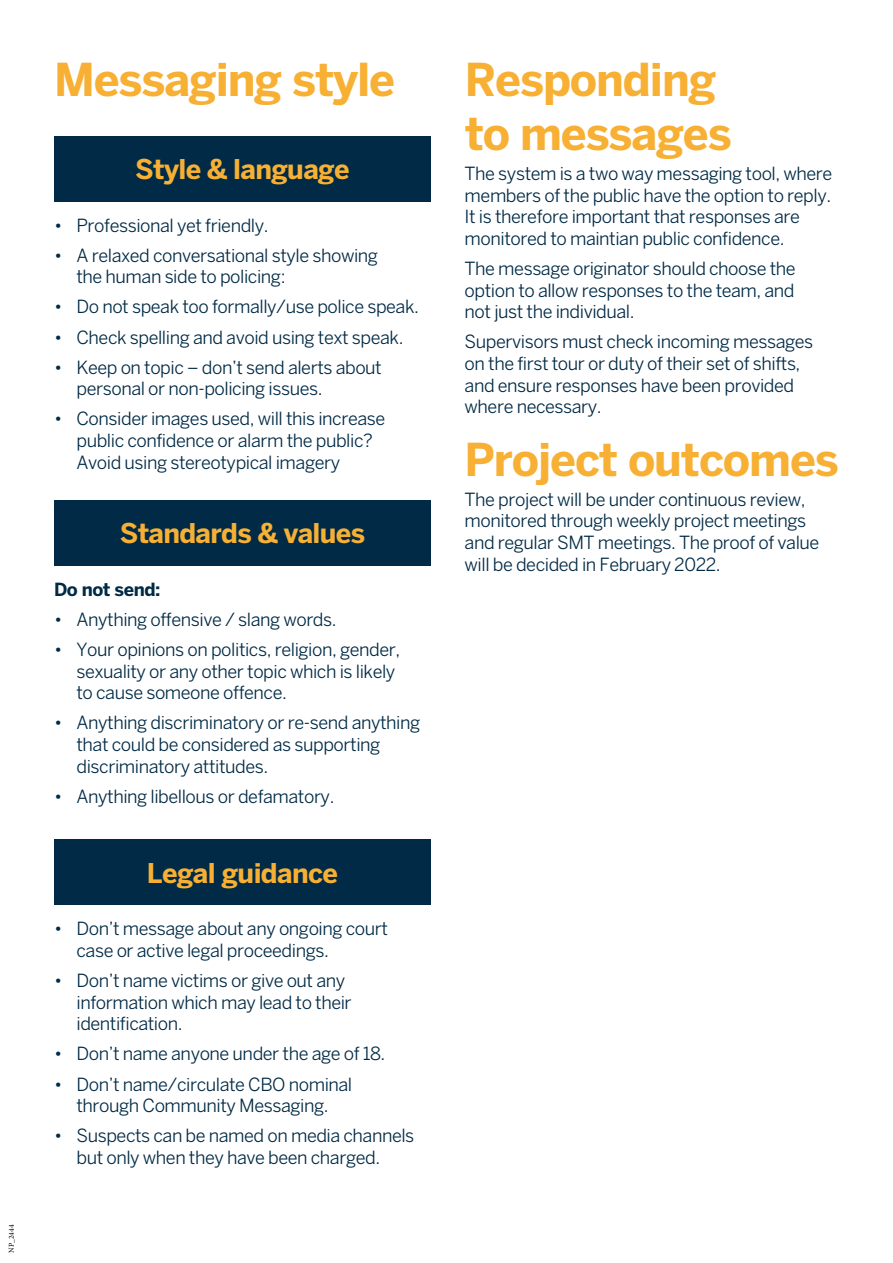
<style>
.page{position:relative;width:893px;height:1263px;background:#fff}
.page>*{position:absolute;margin:0;border:0;box-sizing:border-box;transform-origin:0 0}
.t1{font:700 45px/54px "Benton Sans";letter-spacing:-.025em;color:#f7b033}
.t2{font:700 27px "Benton Sans";letter-spacing:-.025em;color:#f7b033}
.t3{font:18px/21.6px "Benton Sans";letter-spacing:-.025em;color:#002a45}
.t4{font:700 18px "Benton Sans";letter-spacing:-.025em;color:#002a45}
.t5{font:7.5px "Minion Pro";color:#000}
</style>
<div class="page">
<div style="left:54px;top:136px;width:377px;height:65px;background:#002a45"></div>
<div style="left:54px;top:500px;width:377px;height:66px;background:#002a45"></div>
<div style="left:54px;top:840px;width:377px;height:65px;background:#002a45"></div>
<p class="t5" style="left:7px;top:1253px;width:29px;rotate:-90deg">NP_2444</p>
<h1 class="t1" style="left:54px;top:52px;width:343px">Messaging style</h1>
<h1 class="t1" style="left:465px;top:52px;width:269px">Responding to messages</h1>
<p class="t3" style="left:465px;top:163px;width:369px">The system is a two way messaging tool, where members of the public have the option to reply.<br>It is therefore important that responses are monitored to maintian public confidence.</p>
<p class="t3" style="left:465px;top:257px;width:333px;text-align:justify">The message originator should choose the option to allow responses to the team, and not just the individual.</p>
<p class="t3" style="left:465px;top:331px;width:350px">Supervisors must check incoming messages on the first tour or duty of their set of shifts, and ensure responses have been provided where necessary.</p>
<h1 class="t1" style="left:465px;top:432px;width:376px">Project outcomes</h1>
<p class="t3" style="left:465px;top:488px;width:356px">The project will be under continuous review, monitored through weekly project meetings and regular SMT meetings. The proof of value will be decided in February 2022.</p>
<h2 class="t2" style="left:135px;top:153px;width:216px">Style &amp; language</h2>
<p class="t3" style="left:54px;top:214px;width:216px">• Professional yet friendly.</p>
<p class="t3" style="left:77px;top:244px;width:303px;text-indent:-22px">• A relaxed conversational style showing the human side to policing:</p>
<p class="t3" style="left:54px;top:296px;width:366px">• Do not speak too formally/use police speak.</p>
<p class="t3" style="left:54px;top:326px;width:351px">• Check spelling and avoid using text speak.</p>
<p class="t3" style="left:77px;top:356px;width:307px;text-indent:-22px">• Keep on topic – don’t send alerts about personal or non-policing issues.</p>
<p class="t3" style="left:77px;top:408px;width:310px;text-indent:-22px">• Consider images used, will this increase public confidence or alarm the public?<br>Avoid using stereotypical imagery</p>
<h2 class="t2" style="left:120px;top:517px;width:247px">Standards &amp; values</h2>
<p class="t4" style="left:54px;top:579px;width:108px">Do not send:</p>
<p class="t3" style="left:54px;top:608px;width:284px">• Anything offensive / slang words.</p>
<p class="t3" style="left:76px;top:638px;width:325px;text-indent:-22px">• Your opinions on politics, religion, gender, sexuality or any other topic which is likely to cause someone offence.</p>
<p class="t3" style="left:76px;top:712px;width:345px;text-indent:-22px">• Anything discriminatory or re-send anything that could be considered as supporting discriminatory attitudes.</p>
<p class="t3" style="left:54px;top:785px;width:282px">• Anything libellous or defamatory.</p>
<h2 class="t2" style="left:147px;top:857px;width:192px">Legal guidance</h2>
<p class="t3" style="left:76px;top:918px;width:313px;text-indent:-22px">• Don’t message about any ongoing court case or active legal proceedings.</p>
<p class="t3" style="left:76px;top:969px;width:277px;text-indent:-22px">• Don’t name victims or give out any information which may lead to their identification.</p>
<p class="t3" style="left:54px;top:1043px;width:333px">• Don’t name anyone under the age of 18.</p>
<p class="t3" style="left:54px;top:1073px;width:300px;text-align:center">• Don’t name/circulate CBO nominal through Community Messaging.</p>
<p class="t3" style="left:76px;top:1125px;width:339px;text-indent:-22px">• Suspects can be named on media channels but only when they have been charged.</p>
</div>
